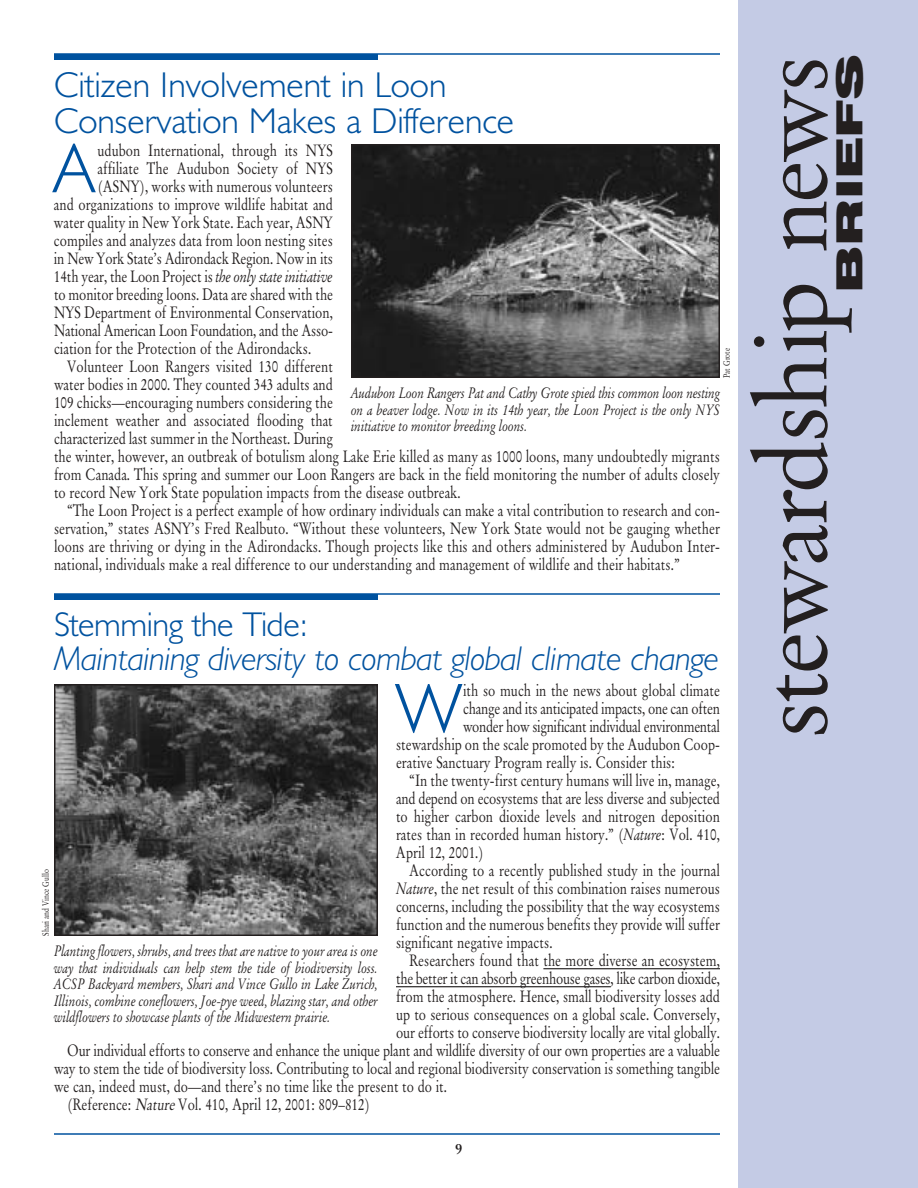
<style>
.page{position:relative;width:918px;height:1188px;background:#fff}
.page>*{position:absolute;margin:0;border:0;box-sizing:border-box;transform-origin:0 0}
.t1{font:99px "Garamand Classic";letter-spacing:-.045em;color:#231f1f}
.t2{font:300 70.65px "Humanist 521 BT";color:#00529f}
.t3{font:300 36px/36px "Humanist 521 BT";color:#00529f}
.t4{font:900 expanded 36px "Swiss 721 BT";color:#231f1f;scale:1.3 1}
.t5{font:italic 300 34.5px "Humanist 521 BT";letter-spacing:-.01em;color:#00529f}
.t6{font:300 34.5px "Humanist 521 BT";letter-spacing:-.01em;color:#00529f}
.t7{font:16.5px "Garamand Classic";color:#231f1f;scale:.8 1}
.t8{font:16.5px "Garamand Classic";letter-spacing:-.02em;color:#231f1f;scale:.8 1}
.t9{font:16.5px "Garamand Classic";letter-spacing:-.025em;color:#231f1f;scale:.8 1}
.t10{font:italic 15px/16.5px "Garamand Classic";color:#231f1f;text-align:justify;scale:.8 1}
.t11{font:700 15px "Garamand Classic";color:#231f1f}
.t12{font:9px "Garamand Classic";color:#231f1f;scale:.8 1}
.s1{font-style:italic}
</style>
<div class="page">
<div style="left:738px;top:0;width:180px;height:1188px;background:#c4cbe5"></div>
<hr style="left:54px;top:53px;width:666px;height:2px;background:#00529f">
<div style="left:54px;top:54px;width:324px;height:6px;background:#00529f"></div>
<hr style="left:543px;top:968px;width:177px;height:1px;background:#231f1f">
<hr style="left:396px;top:986px;width:215px;height:1px;background:#231f1f">
<hr style="left:54px;top:593px;width:666px;height:2px;background:#00529f">
<div style="left:54px;top:594px;width:324px;height:6px;background:#00529f"></div>
<hr style="left:54px;top:1133px;width:666px;height:2px;background:#00529f">
<img style="left:354px;top:147px;width:363px;height:228px">
<div style="left:351px;top:144px;width:369px;height:234px;border:2px solid #231f1f"></div>
<img style="left:57px;top:687px;width:318px;height:246px">
<div style="left:54px;top:684px;width:324px;height:252px;border:2px solid #231f1f"></div>
<h3 class="t3" style="left:54px;top:70px;width:462px">Citizen Involvement in Loon<br>Conservation Makes a Difference</h3>
<h2 class="t2" style="left:54px;top:142px;width:41px">A</h2>
<p class="t7" style="left:98px;top:145px;width:296px">udubon International, through its NYS</p>
<p class="t7" style="left:98px;top:163px;width:296px">affiliate The Audubon Society of NYS</p>
<p class="t7" style="left:98px;top:181px;width:296px">(ASNY), works with numerous volunteers</p>
<p class="t7" style="left:54px;top:199px;width:350px">and organizations to improve wildlife habitat and</p>
<p class="t7" style="left:54px;top:217px;width:350px">water quality in New York State. Each year, ASNY</p>
<p class="t7" style="left:54px;top:235px;width:350px">compiles and analyzes data from loon nesting sites</p>
<p class="t7" style="left:54px;top:253px;width:350px">in New York State’s Adirondack Region. Now in its</p>
<p class="t7" style="left:54px;top:271px;width:350px">14th year, the Loon Project is <span class="s1">the only state initiative</span></p>
<p class="t7" style="left:54px;top:289px;width:350px">to monitor breeding loons. Data are shared with the</p>
<p class="t7" style="left:54px;top:307px;width:350px">NYS Department of Environmental Conservation,</p>
<p class="t8" style="left:54px;top:325px;width:350px">National American Loon Foundation, and the Asso-</p>
<p class="t7" style="left:54px;top:343px;width:323px">ciation for the Protection of the Adirondacks.</p>
<p class="t7" style="left:67px;top:361px;width:334px">Volunteer Loon Rangers visited 130 different</p>
<p class="t7" style="left:54px;top:379px;width:350px">water bodies in 2000. They counted 343 adults and</p>
<p class="t7" style="left:54px;top:397px;width:350px">109 chicks—encouraging numbers considering the</p>
<p class="t7" style="left:54px;top:415px;width:350px">inclement weather and associated flooding that</p>
<p class="t7" style="left:54px;top:433px;width:350px">characterized last summer in the Northeast. During</p>
<p class="t7" style="left:54px;top:451px;width:834px">the winter, however, an outbreak of botulism along Lake Erie killed as many as 1000 loons, many undoubtedly migrants</p>
<p class="t7" style="left:54px;top:469px;width:834px">from Canada. This spring and summer our Loon Rangers are back in the field monitoring the number of adults closely</p>
<p class="t7" style="left:54px;top:487px;width:510px">to record New York State population impacts from the disease outbreak.</p>
<p class="t7" style="left:67px;top:505px;width:818px">“The Loon Project is a perfect example of how ordinary individuals can make a vital contribution to research and con-</p>
<p class="t7" style="left:54px;top:523px;width:834px">servation,” states ASNY’s Fred Realbuto. “Without these volunteers, New York State would not be gauging whether</p>
<p class="t7" style="left:54px;top:541px;width:834px">loons are thriving or dying in the Adirondacks. Though projects like this and others administered by Audubon Inter-</p>
<p class="t7" style="left:54px;top:559px;width:784px">national, individuals make a real difference to our understanding and management of wildlife and their habitats.”</p>
<p class="t12" style="left:723px;top:378px;width:39px;rotate:-90deg">Pat Grote</p>
<p class="t10" style="left:351px;top:386px;width:463px">Audubon Loon Rangers Pat and Cathy Grote spied this common loon nesting on a beaver lodge. Now in its 14th year, the Loon Project is the only NYS initiative to monitor breeding loons.</p>
<h3 class="t6" style="left:54px;top:611px;width:256px">Stemming the Tide:</h3>
<h3 class="t5" style="left:54px;top:645px;width:667px">Maintaining diversity to combat global climate change</h3>
<h2 class="t2" style="left:396px;top:682px;width:67px">W</h2>
<p class="t7" style="left:463px;top:685px;width:323px">ith so much in the news about global climate</p>
<p class="t8" style="left:463px;top:703px;width:323px">change and its anticipated impacts, one can often</p>
<p class="t9" style="left:463px;top:721px;width:323px">wonder how significant individual environmental</p>
<p class="t7" style="left:396px;top:739px;width:407px">stewardship on the scale promoted by the Audubon Coop-</p>
<p class="t7" style="left:396px;top:757px;width:350px">erative Sanctuary Program really is. Consider this:</p>
<p class="t7" style="left:409px;top:775px;width:390px">“In the twenty-first century humans will live in, manage,</p>
<p class="t8" style="left:396px;top:793px;width:407px">and depend on ecosystems that are less diverse and subjected</p>
<p class="t7" style="left:396px;top:811px;width:407px">to higher carbon dioxide levels and nitrogen deposition</p>
<p class="t7" style="left:396px;top:829px;width:407px">rates than in recorded human history.” (<span class="s1">Nature</span>: Vol. 410,</p>
<p class="t7" style="left:396px;top:847px;width:111px">April 12, 2001.)</p>
<p class="t7" style="left:409px;top:865px;width:390px">According to a recently published study in the journal</p>
<p class="t7" style="left:396px;top:883px;width:407px"><span class="s1">Nature</span>, the net result of this combination raises numerous</p>
<p class="t7" style="left:396px;top:901px;width:407px">concerns, including the possibility that the way ecosystems</p>
<p class="t7" style="left:396px;top:919px;width:407px">function and the numerous benefits they provide will suffer</p>
<p class="t7" style="left:396px;top:937px;width:197px">significant negative impacts.</p>
<p class="t7" style="left:409px;top:955px;width:390px">Researchers found that the more diverse an ecosystem,</p>
<p class="t8" style="left:396px;top:973px;width:407px">the better it can absorb greenhouse gases, like carbon dioxide,</p>
<p class="t7" style="left:396px;top:991px;width:407px">from the atmosphere. Hence, small biodiversity losses add</p>
<p class="t7" style="left:396px;top:1009px;width:407px">up to serious consequences on a global scale. Conversely,</p>
<p class="t7" style="left:396px;top:1027px;width:407px">our efforts to conserve biodiversity locally are vital globally.</p>
<p class="t7" style="left:67px;top:1045px;width:818px">Our individual efforts to conserve and enhance the unique plant and wildlife diversity of our own properties are a valuable</p>
<p class="t7" style="left:54px;top:1063px;width:834px">way to stem the tide of biodiversity loss. Contributing to local and regional biodiversity conservation is something tangible</p>
<p class="t7" style="left:54px;top:1081px;width:493px">we can, indeed must, do—and there’s no time like the present to do it.</p>
<p class="t7" style="left:67px;top:1099px;width:380px">(Reference: <span class="s1">Nature</span>Vol. 410, April 12, 2001: 809–812)</p>
<p class="t12" style="left:42px;top:936px;width:85px;rotate:-90deg">Shari and Vince Gullo</p>
<p class="t10" style="left:54px;top:944px;width:407px">Planting flowers, shrubs, and trees that are native to your area is one way that individuals can help stem the tide of biodiversity loss.<br>ACSP Backyard members, Shari and Vince Gullo in Lake Zurich, Illinois, combine coneflowers, Joe-pye weed, blazing star, and other wildflowers to showcase plants of the Midwestern prairie.</p>
<p class="t11" style="left:455px;top:1143px;width:9px">9</p>
<h3 class="t4" style="left:837px;top:293px;width:185px;rotate:-90deg">BRIEFS</h3>
<h1 class="t1" style="left:756px;top:739px;width:687px;rotate:-90deg">stewardship news</h1>
</div>
